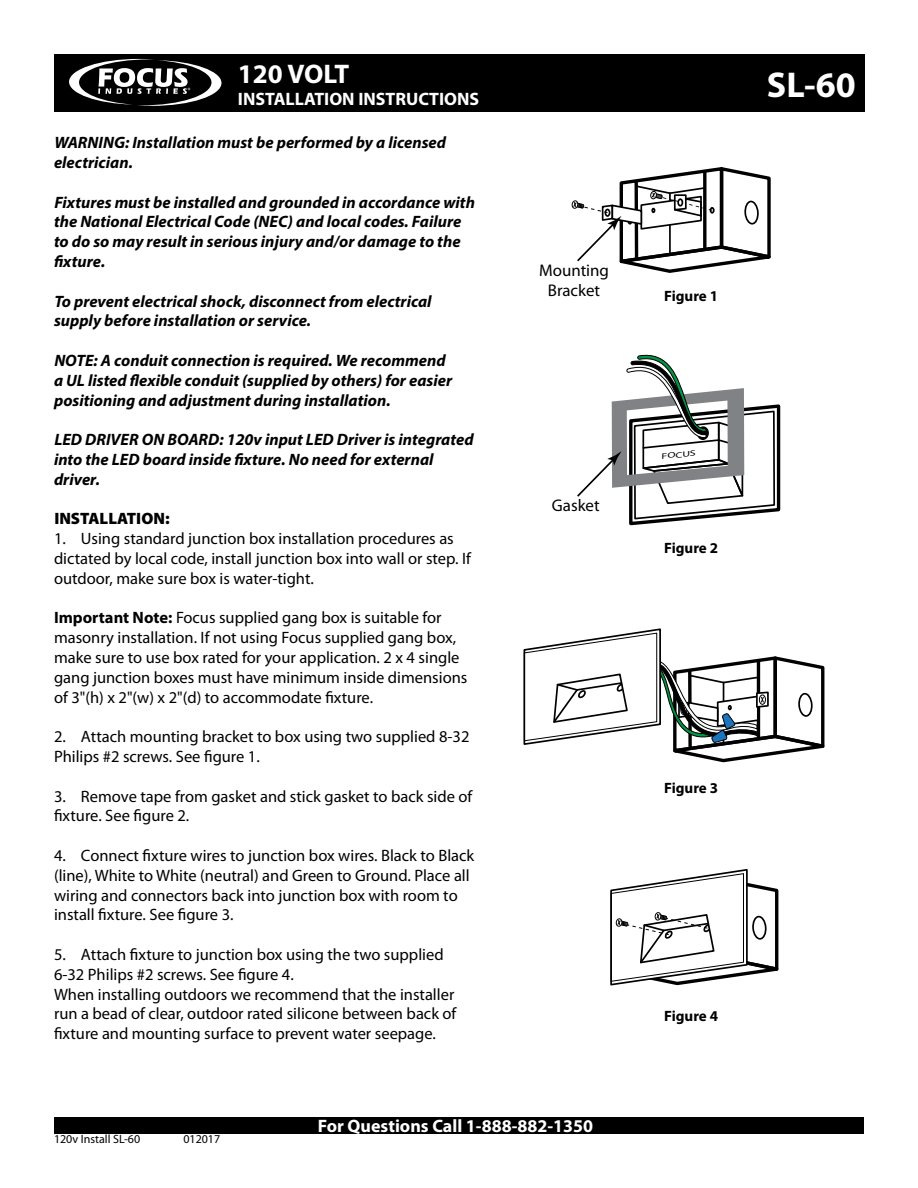
<style>
.page{position:relative;width:918px;height:1188px;background:#fff}
.page>*{position:absolute;margin:0;border:0;box-sizing:border-box;transform-origin:0 0}
.t1{font:700 36px "Myriad Pro";color:#fff}
.t2{font:700 27px "Myriad Pro";color:#fff}
.t3{font:700 18px "Myriad Pro";color:#fff}
.t4{font:16.95px/20.2px "Myriad Pro";color:#000;text-align:center}
.t5{font:16.5px/19.8px "Myriad Pro";color:#000}
.t6{font:italic 700 16.5px/19.8px "Myriad Pro";color:#000}
.t7{font:900 16.5px "Myriad Pro";color:#000}
.t8{font:700 15px "Myriad Pro";color:#000}
.t9{font:12px "Myriad Pro";color:#000}
.t10{font:7.95px "Myriad Pro";color:#000;scale:1.5 1}
.s1{font-weight:700}
</style>
<div class="page">
<div style="left:54px;top:1117px;width:810px;height:17px;background:#000"></div>
<div style="left:54px;top:54px;width:810px;height:58px;background:#000"></div>
<svg style="left:69px;top:59px;width:152px;height:47px"></svg>
<svg style="left:610px;top:869px;width:169px;height:117px"></svg>
<svg style="left:524px;top:628px;width:301px;height:135px"></svg>
<svg style="left:572px;top:167px;width:199px;height:106px"></svg>
<svg style="left:577px;top:354px;width:204px;height:172px"></svg>
<h2 class="t2" style="left:238px;top:59px;width:113px">120 VOLT</h2>
<p class="t3" style="left:238px;top:89px;width:243px">INSTALLATION INSTRUCTIONS</p>
<p class="t6" style="left:54px;top:132px;width:394px">WARNING: Installation must be performed by a licensed electrician.</p>
<p class="t6" style="left:54px;top:192px;width:422px">Fixtures must be installed and grounded in accordance with the National Electrical Code (NEC) and local codes. Failure to do so may result in serious injury and/or damage to the fixture.</p>
<p class="t6" style="left:54px;top:291px;width:379px">To prevent electrical shock, disconnect from electrical supply before installation or service.</p>
<p class="t6" style="left:54px;top:350px;width:400px">NOTE: A conduit connection is required. We recommend a UL listed flexible conduit (supplied by others) for easier positioning and adjustment during installation.</p>
<p class="t6" style="left:54px;top:429px;width:421px">LED DRIVER ON BOARD: 120v input LED Driver is integrated into the LED board inside fixture. No need for external driver.</p>
<p class="t7" style="left:54px;top:509px;width:117px">INSTALLATION:</p>
<p class="t5" style="left:54px;top:529px;width:419px">1. Using standard junction box installation procedures as dictated by local code, install junction box into wall or step. If outdoor, make sure box is water-tight.</p>
<p class="t5" style="left:54px;top:608px;width:415px"><span class="s1">Important Note:</span> Focus supplied gang box is suitable for masonry installation. If not using Focus supplied gang box, make sure to use box rated for your application. 2 x 4 single gang junction boxes must have minimum inside dimensions of 3"(h) x 2"(w) x 2"(d) to accommodate fixture.</p>
<p class="t5" style="left:54px;top:727px;width:417px">2. Attach mounting bracket to box using two supplied 8-32<br>Philips #2 screws. See figure 1.</p>
<p class="t5" style="left:54px;top:786px;width:420px">3. Remove tape from gasket and stick gasket to back side of fixture. See figure 2.</p>
<p class="t5" style="left:54px;top:846px;width:422px">4. Connect fixture wires to junction box wires. Black to Black (line), White to White (neutral) and Green to Ground. Place all wiring and connectors back into junction box with room to install fixture. See figure 3.</p>
<p class="t5" style="left:54px;top:945px;width:404px">5. Attach fixture to junction box using the two supplied 6-32 Philips #2 screws. See figure 4.<br>When installing outdoors we recommend that the installer run a bead of clear, outdoor rated silicone between back of fixture and mounting surface to prevent water seepage.</p>
<p class="t4" style="left:539px;top:260px;width:72px">Mounting<br>Bracket</p>
<p class="t4" style="left:552px;top:495px;width:49px">Gasket</p>
<p class="t9" style="left:54px;top:1132px;width:88px">120v Install SL-60</p>
<p class="t9" style="left:183px;top:1132px;width:38px">012017</p>
<p class="t3" style="left:318px;top:1116px;width:277px">For Questions Call 1-888-882-1350</p>
<h1 class="t1" style="left:767px;top:65px;width:90px">SL-60</h1>
<p class="t8" style="left:664px;top:287px;width:56px">Figure 1</p>
<p class="t10" style="left:661px;top:452px;width:24px;rotate:-6deg">FOCUS</p>
<p class="t8" style="left:664px;top:540px;width:56px">Figure 2</p>
<p class="t8" style="left:664px;top:779px;width:56px">Figure 3</p>
<p class="t8" style="left:664px;top:1007px;width:56px">Figure 4</p>
</div>
